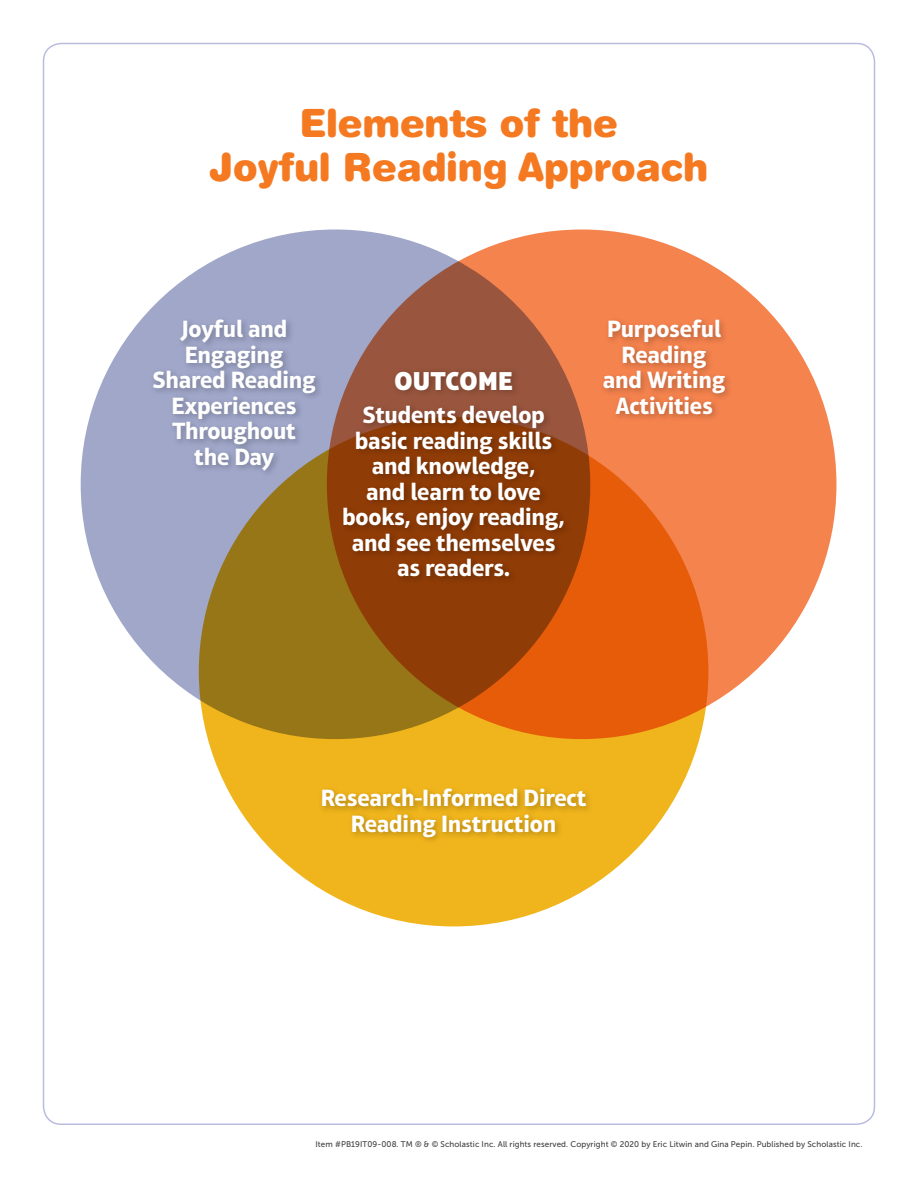
<style>
.page{position:relative;width:918px;height:1188px;background:#fff}
.page>*{position:absolute;margin:0;border:0;box-sizing:border-box;transform-origin:0 0}
.t1{font:900 39px/43.5px "Helvetica Rounded LT Std";letter-spacing:-.01em;color:#f47920;text-align:center}
.t2{font:900 26.25px "Aptifer Sans LT Pro";letter-spacing:.015em;color:#fff}
.t3{font:700 24px/25.5px "Aptifer Sans LT Pro";letter-spacing:-.01em;color:#fff;text-align:center}
.t4{font:8.25px "Museo Sans 500";letter-spacing:.01em;color:#414042}
</style>
<div class="page">
<svg style="left:81px;top:230px;width:485px;height:509px;fill:#a0a7c9"></svg>
<svg style="left:199px;top:417px;width:509px;height:509px;fill:#f0b51c"></svg>
<svg style="left:327px;top:230px;width:509px;height:509px;fill:#f5834e"></svg>
<div style="left:149px;top:316px;width:175px;height:163px;background:#000;opacity:.2"></div>
<div style="left:340px;top:367px;width:232px;height:218px;background:#000;opacity:.2"></div>
<div style="left:599px;top:316px;width:134px;height:106px;background:#000;opacity:.2"></div>
<div style="left:318px;top:785px;width:276px;height:60px;background:#000;opacity:.2"></div>
<h1 class="t1" style="left:209px;top:100px;width:501px">Elements of the<br>Joyful Reading Approach</h1>
<p class="t3" style="left:152px;top:316px;width:165px">Joyful and<br>Engaging<br>Shared Reading<br>Experiences<br>Throughout the Day</p>
<p class="t2" style="left:394px;top:364px;width:120px">OUTCOME</p>
<p class="t3" style="left:342px;top:402px;width:224px">Students develop basic reading skills and knowledge,<br>and learn to love books, enjoy reading, and see themselves as readers.</p>
<p class="t3" style="left:603px;top:316px;width:124px">Purposeful<br>Reading and Writing<br>Activities</p>
<p class="t3" style="left:321px;top:785px;width:267px">Research-Informed Direct<br>Reading Instruction</p>
<p class="t4" style="left:316px;top:1140px;width:548px">Item #PB19IT09-008. TM ® &amp; © Scholastic Inc. All rights reserved. Copyright © 2020 by Eric Litwin and Gina Pepin. Published by Scholastic Inc.</p>
</div>
